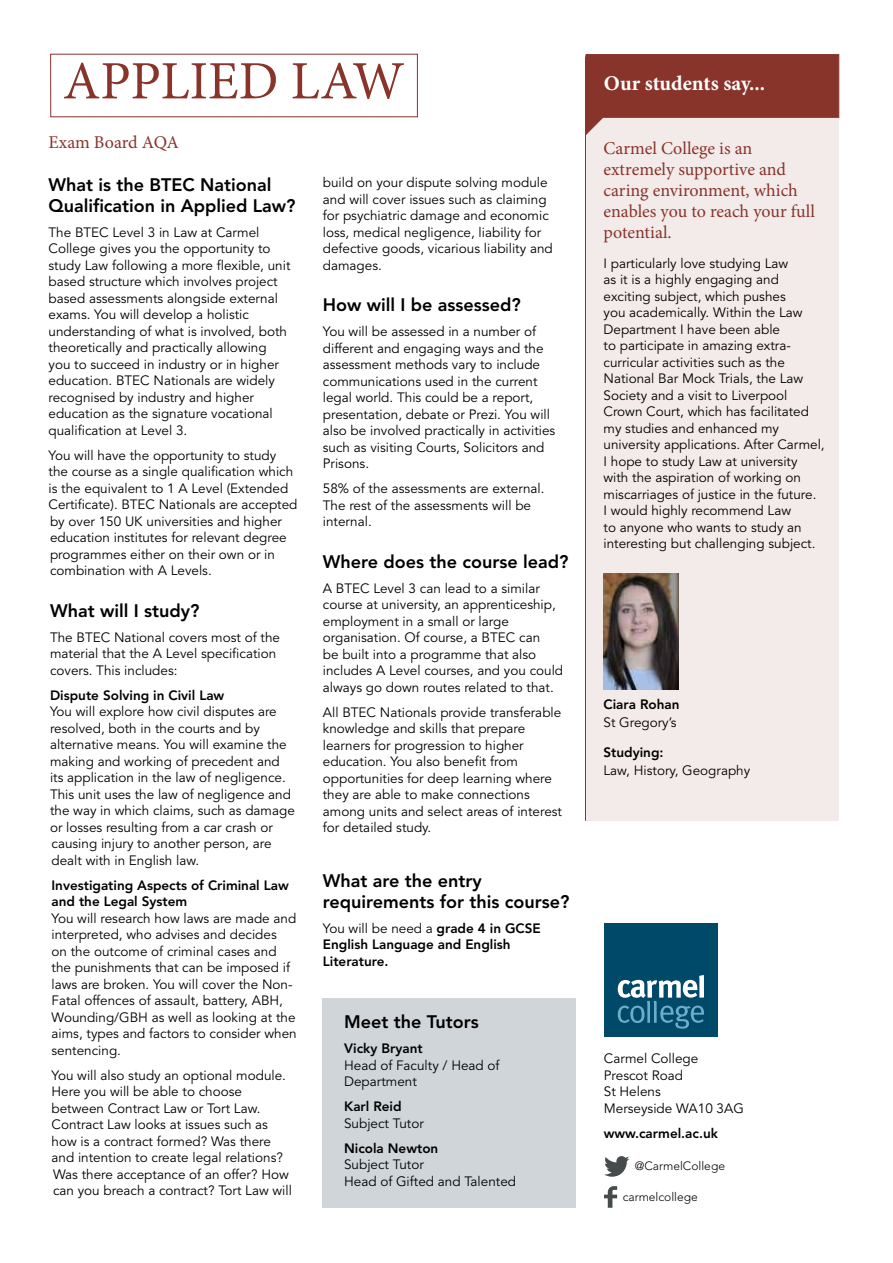
<style>
.page{position:relative;width:893px;height:1263px;background:#fff}
.page>*{position:absolute;margin:0;border:0;box-sizing:border-box;transform-origin:0 0}
.t1{font:54px "Minion Pro";color:#88342b}
.t2{font:700 21px "Minion Pro";color:#fff}
.t3{font:800 18px/21px "Avenir";color:#000}
.t4{font:18px/21px "Minion Pro";letter-spacing:-.005em;color:#88342b}
.t5{font:13.5px/16.5px "Avenir";color:#000}
.t6{font:800 13.5px/16.5px "Avenir";color:#000}
.t7{font:300 12px "Avenir";color:#000}
.s1{font-weight:400}
</style>
<div class="page">
<div style="left:586px;top:112px;width:253px;height:709px;background:#f3ebea"></div>
<svg style="left:586px;top:54px;width:253px;height:81px"></svg>
<hr style="left:585px;top:57px;width:1px;height:764px;background:#88342b">
<div style="left:604px;top:923px;width:114px;height:114px;background:#004969"></div>
<svg style="left:618px;top:975px;width:86px;height:54px"></svg>
<svg style="left:604px;top:1156px;width:25px;height:21px"></svg>
<svg style="left:604px;top:1186px;width:13px;height:22px"></svg>
<div style="left:323px;top:998px;width:253px;height:210px;background:#d0d5d9"></div>
<img style="left:604px;top:573px;width:74px;height:116px">
<h1 class="t1" style="left:63px;top:45px;width:343px">APPLIED LAW</h1>
<h3 class="t4" style="left:49px;top:132px;width:132px">Exam Board AQA</h3>
<h3 class="t3" style="left:49px;top:174px;width:249px">What is the BTEC National<br>Qualification in Applied Law?</h3>
<p class="t5" style="left:49px;top:224px;width:243px">The BTEC Level 3 in Law at Carmel College gives you the opportunity to study Law following a more flexible, unit based structure which involves project based assessments alongside external exams. You will develop a holistic understanding of what is involved, both theoretically and practically allowing you to succeed in industry or in higher education. BTEC Nationals are widely recognised by industry and higher education as the signature vocational qualification at Level 3.</p>
<p class="t5" style="left:49px;top:447px;width:251px">You will have the opportunity to study the course as a single qualification which is the equivalent to 1 A Level (Extended Certificate). BTEC Nationals are accepted by over 150 UK universities and higher education institutes for relevant degree programmes either on their own or in combination with A Levels.</p>
<h3 class="t3" style="left:50px;top:600px;width:151px">What will I study?</h3>
<p class="t5" style="left:50px;top:629px;width:232px">The BTEC National covers most of the material that the A Level specification covers. This includes:</p>
<p class="t6" style="left:50px;top:687px;width:176px">Dispute Solving in Civil Law</p>
<p class="t5" style="left:50px;top:704px;width:246px">You will explore how civil disputes are resolved, both in the courts and by alternative means. You will examine the making and working of precedent and its application in the law of negligence.<br>This unit uses the law of negligence and the way in which claims, such as damage or losses resulting from a car crash or causing injury to another person, are dealt with in English law.</p>
<p class="t6" style="left:52px;top:877px;width:239px">Investigating Aspects of Criminal Law and the Legal System</p>
<p class="t5" style="left:52px;top:910px;width:247px">You will research how laws are made and interpreted, who advises and decides<br>on the outcome of criminal cases and the punishments that can be imposed if laws are broken. You will cover the Non-Fatal offences of assault, battery, ABH, Wounding/GBH as well as looking at the aims, types and factors to consider when sentencing.</p>
<p class="t5" style="left:52px;top:1067px;width:242px">You will also study an optional module.<br>Here you will be able to choose between Contract Law or Tort Law.<br>Contract Law looks at issues such as how is a contract formed? Was there and intention to create legal relations?<br>Was there acceptance of an offer? How can you breach a contract? Tort Law will</p>
<p class="t5" style="left:323px;top:175px;width:231px">build on your dispute solving module and will cover issues such as claiming for psychiatric damage and economic loss, medical negligence, liability for defective goods, vicarious liability and damages.</p>
<h3 class="t3" style="left:323px;top:294px;width:199px">How will I be assessed?</h3>
<p class="t5" style="left:323px;top:324px;width:234px">You will be assessed in a number of different and engaging ways and the assessment methods vary to include communications used in the current legal world. This could be a report, presentation, debate or Prezi. You will also be involved practically in activities such as visiting Courts, Solicitors and Prisons.</p>
<p class="t5" style="left:323px;top:481px;width:223px">58% of the assessments are external.<br>The rest of the assessments will be internal.</p>
<h3 class="t3" style="left:323px;top:551px;width:247px">Where does the course lead?</h3>
<p class="t5" style="left:323px;top:580px;width:242px">A BTEC Level 3 can lead to a similar course at university, an apprenticeship, employment in a small or large organisation. Of course, a BTEC can<br>be built into a programme that also includes A Level courses, and you could always go down routes related to that.</p>
<p class="t5" style="left:323px;top:704px;width:241px">All BTEC Nationals provide transferable knowledge and skills that prepare learners for progression to higher education. You also benefit from opportunities for deep learning where they are able to make connections among units and select areas of interest for detailed study.</p>
<h3 class="t3" style="left:323px;top:870px;width:248px">What are the entry requirements for this course?</h3>
<p class="t6" style="left:323px;top:920px;width:220px"><span class="s1">You will be need a</span> grade 4 in GCSE<br>English Language and English<br>Literature.</p>
<h3 class="t3" style="left:344px;top:1011px;width:136px">Meet the Tutors</h3>
<p class="t6" style="left:344px;top:1040px;width:80px">Vicky Bryant</p>
<p class="t5" style="left:344px;top:1057px;width:157px">Head of Faculty / Head of<br>Department</p>
<p class="t6" style="left:344px;top:1098px;width:59px">Karl Reid</p>
<p class="t5" style="left:344px;top:1115px;width:81px">Subject Tutor</p>
<p class="t6" style="left:344px;top:1139px;width:96px">Nicola Newton</p>
<p class="t5" style="left:344px;top:1156px;width:174px">Subject Tutor<br>Head of Gifted and Talented</p>
<h2 class="t2" style="left:604px;top:68px;width:163px">Our students say...</h2>
<h3 class="t4" style="left:603px;top:138px;width:213px">Carmel College is an extremely supportive and caring environment, which enables you to reach your full potential.</h3>
<p class="t5" style="left:603px;top:255px;width:223px">I particularly love studying Law<br>as it is a highly engaging and exciting subject, which pushes<br>you academically. Within the Law<br>Department I have been able<br>to participate in amazing extra&shy;curricular activities such as the<br>National Bar Mock Trials, the Law<br>Society and a visit to Liverpool<br>Crown Court, which has facilitated my studies and enhanced my university applications. After Carmel,<br>I hope to study Law at university with the aspiration of working on miscarriages of justice in the future.<br>I would highly recommend Law<br>to anyone who wants to study an interesting but challenging subject.</p>
<p class="t6" style="left:603px;top:696px;width:77px">Ciara Rohan</p>
<p class="t5" style="left:603px;top:714px;width:74px">St Gregory’s</p>
<p class="t6" style="left:603px;top:744px;width:62px">Studying:</p>
<p class="t5" style="left:603px;top:763px;width:148px">Law, History, Geography</p>
<p class="t5" style="left:604px;top:1051px;width:142px">Carmel College<br>Prescot Road<br>St Helens<br>Merseyside WA10 3AG</p>
<p class="t6" style="left:604px;top:1125px;width:116px">www.carmel.ac.uk</p>
<p class="t7" style="left:635px;top:1158px;width:92px">@CarmelCollege</p>
<p class="t7" style="left:623px;top:1189px;width:77px">carmelcollege</p>
</div>
